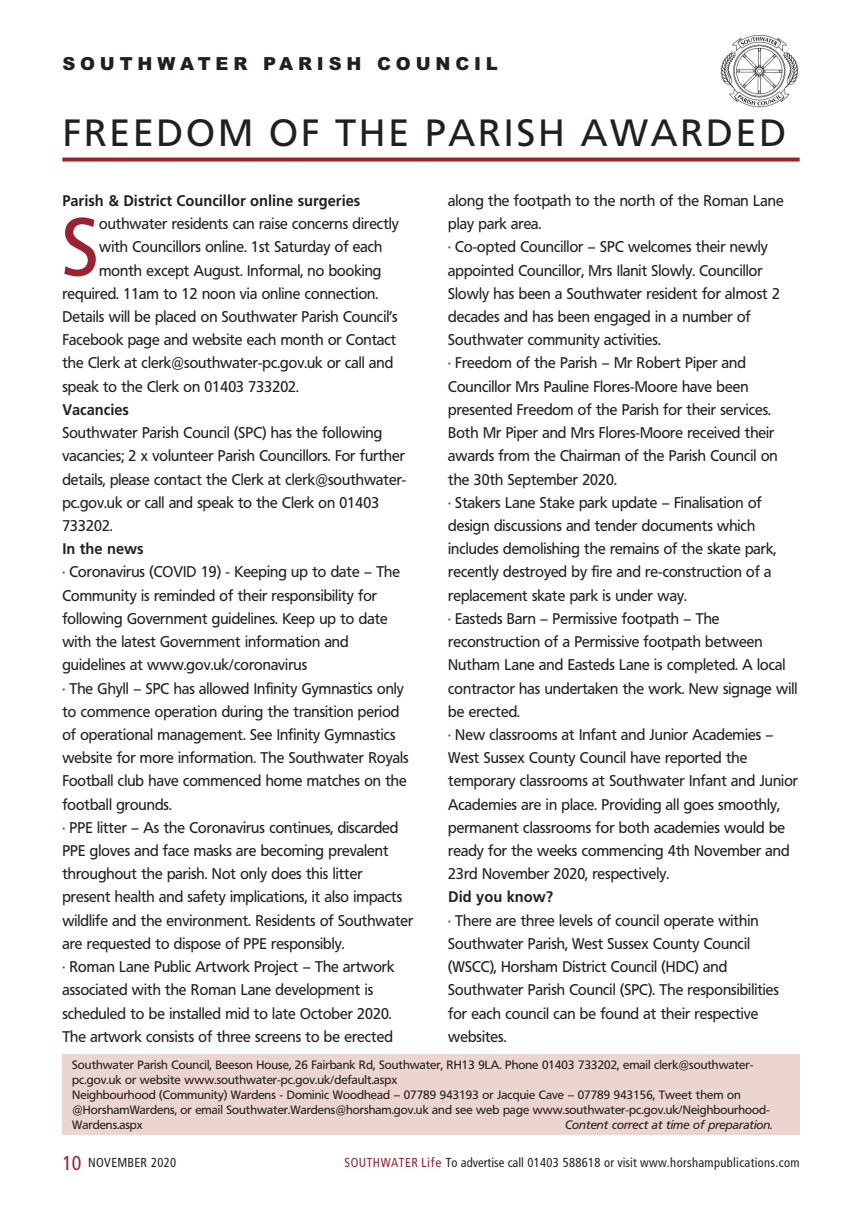
<style>
.page{position:relative;width:862px;height:1214px;background:#fff}
.page>*{position:absolute;margin:0;border:0;box-sizing:border-box;transform-origin:0 0}
.t1{font:81.2px "Frutiger BQ";color:#9d2130;scale:.95 1}
.t2{font:38px "Frutiger LT Std";letter-spacing:.06em;color:#231f20}
.t3{font:900 18px "Arial";letter-spacing:.265em;color:#231f20}
.t4{font:15.4px/23.2px "Frutiger BQ";color:#231f20;scale:.95 1}
.t5{font:700 15.4px "Frutiger LT Std";color:#231f20;scale:.95 1}
.t6{font:condensed 13px "Frutiger LT Std";letter-spacing:.025em;color:#231f20}
.t7{font:12px/15px "Frutiger BQ";color:#231f20}
.t8{font:italic 12px "Frutiger BQ";color:#231f20}
.s1{color:#9d2130}
.s2{font-size:20px;color:#9d2130}
</style>
<div class="page">
<div style="left:62px;top:1053px;width:737px;height:81px;background:#edd5cf"></div>
<svg style="left:62px;top:157px;width:737px;height:4px;fill:#9d2130"></svg>
<img style="left:720px;top:35px;width:79px;height:73px">
<p class="t3" style="left:62px;top:53px;width:437px">SOUTHWATER PARISH COUNCIL</p>
<h2 class="t2" style="left:62px;top:111px;width:725px">FREEDOM OF THE PARISH AWARDED</h2>
<p class="t4" style="left:448px;top:190px;width:370px">along the footpath to the north of the Roman Lane play park area.<br><span class="s1">·</span> Co-opted Councillor – SPC welcomes their newly appointed Councillor, Mrs Ilanit Slowly. Councillor Slowly has been a Southwater resident for almost 2 decades and has been engaged in a number of Southwater community activities.<br><span class="s1">·</span> Freedom of the Parish – Mr Robert Piper and Councillor Mrs Pauline Flores-Moore have been presented Freedom of the Parish for their services.<br>Both Mr Piper and Mrs Flores-Moore received their awards from the Chairman of the Parish Council on the 30th September 2020.<br><span class="s1">·</span> Stakers Lane Stake park update – Finalisation of design discussions and tender documents which includes demolishing the remains of the skate park, recently destroyed by fire and re-construction of a replacement skate park is under way.<br><span class="s1">·</span> Easteds Barn – Permissive footpath – The reconstruction of a Permissive footpath between Nutham Lane and Easteds Lane is completed. A local contractor has undertaken the work. New signage will be erected.<br><span class="s1">·</span> New classrooms at Infant and Junior Academies – West Sussex County Council have reported the temporary classrooms at Southwater Infant and Junior Academies are in place. Providing all goes smoothly, permanent classrooms for both academies would be ready for the weeks commencing 4th November and 23rd November 2020, respectively.</p>
<p class="t5" style="left:448px;top:890px;width:112px">Did you know?</p>
<p class="t4" style="left:448px;top:909px;width:350px"><span class="s1">·</span> There are three levels of council operate within Southwater Parish, West Sussex County Council (WSCC), Horsham District Council (HDC) and Southwater Parish Council (SPC). The responsibilities for each council can be found at their respective websites.</p>
<p class="t7" style="left:72px;top:1058px;width:699px">Southwater Parish Council, Beeson House, 26 Fairbank Rd, Southwater, RH13 9LA. Phone 01403 733202, email clerk@southwater&shy;pc.gov.uk or website www.southwater-pc.gov.uk/default.aspx<br>Neighbourhood (Community) Wardens - Dominic Woodhead – 07789 943193 or Jacquie Cave – 07789 943156, Tweet them on @HorshamWardens, or email Southwater.Wardens@horsham.gov.uk and see web page www.southwater-pc.gov.uk/Neighbourhood-Wardens.aspx</p>
<p class="t5" style="left:62px;top:194px;width:315px">Parish &amp; District Councillor online surgeries</p>
<h1 class="t1" style="left:62px;top:214px;width:40px">S</h1>
<p class="t4" style="left:99px;top:213px;width:317px">outhwater residents can raise concerns directly</p>
<p class="t4" style="left:99px;top:237px;width:300px">with Councillors online. 1st Saturday of each</p>
<p class="t4" style="left:99px;top:260px;width:299px">month except August. Informal, no booking</p>
<p class="t4" style="left:62px;top:283px;width:334px">required. 11am to 12 noon via online connection.</p>
<p class="t4" style="left:62px;top:306px;width:354px">Details will be placed on Southwater Parish Council’s</p>
<p class="t4" style="left:62px;top:329px;width:353px">Facebook page and website each month or Contact</p>
<p class="t4" style="left:62px;top:353px;width:350px">the Clerk at clerk@southwater-pc.gov.uk or call and</p>
<p class="t4" style="left:62px;top:376px;width:250px">speak to the Clerk on 01403 733202.</p>
<p class="t5" style="left:62px;top:403px;width:72px">Vacancies</p>
<p class="t4" style="left:62px;top:422px;width:364px">Southwater Parish Council (SPC) has the following vacancies; 2 x volunteer Parish Councillors. For further details, please contact the Clerk at clerk@southwater&shy;pc.gov.uk or call and speak to the Clerk on 01403<br>733202.</p>
<p class="t5" style="left:62px;top:542px;width:87px">In the news</p>
<p class="t4" style="left:62px;top:561px;width:371px"><span class="s1">·</span> Coronavirus (COVID 19) - Keeping up to date – The Community is reminded of their responsibility for following Government guidelines. Keep up to date with the latest Government information and guidelines at www.gov.uk/coronavirus<br><span class="s1">·</span> The Ghyll – SPC has allowed Infinity Gymnastics only to commence operation during the transition period of operational management. See Infinity Gymnastics website for more information. The Southwater Royals Football club have commenced home matches on the football grounds.<br><span class="s1">·</span> PPE litter – As the Coronavirus continues, discarded PPE gloves and face masks are becoming prevalent throughout the parish. Not only does this litter present health and safety implications, it also impacts wildlife and the environment. Residents of Southwater are requested to dispose of PPE responsibly.<br><span class="s1">·</span> Roman Lane Public Artwork Project – The artwork associated with the Roman Lane development is scheduled to be installed mid to late October 2020.<br>The artwork consists of three screens to be erected</p>
<p class="t8" style="left:565px;top:1117px;width:209px">Content correct at time of preparation.</p>
<p class="t6" style="left:62px;top:1154px;width:115px"><span class="s2">10</span> NOVEMBER 2020</p>
<p class="t6" style="left:345px;top:1154px;width:456px"><span class="s1">SOUTHWATER Life</span> To advertise call 01403 588618 or visit www.horshampublications.com</p>
</div>
